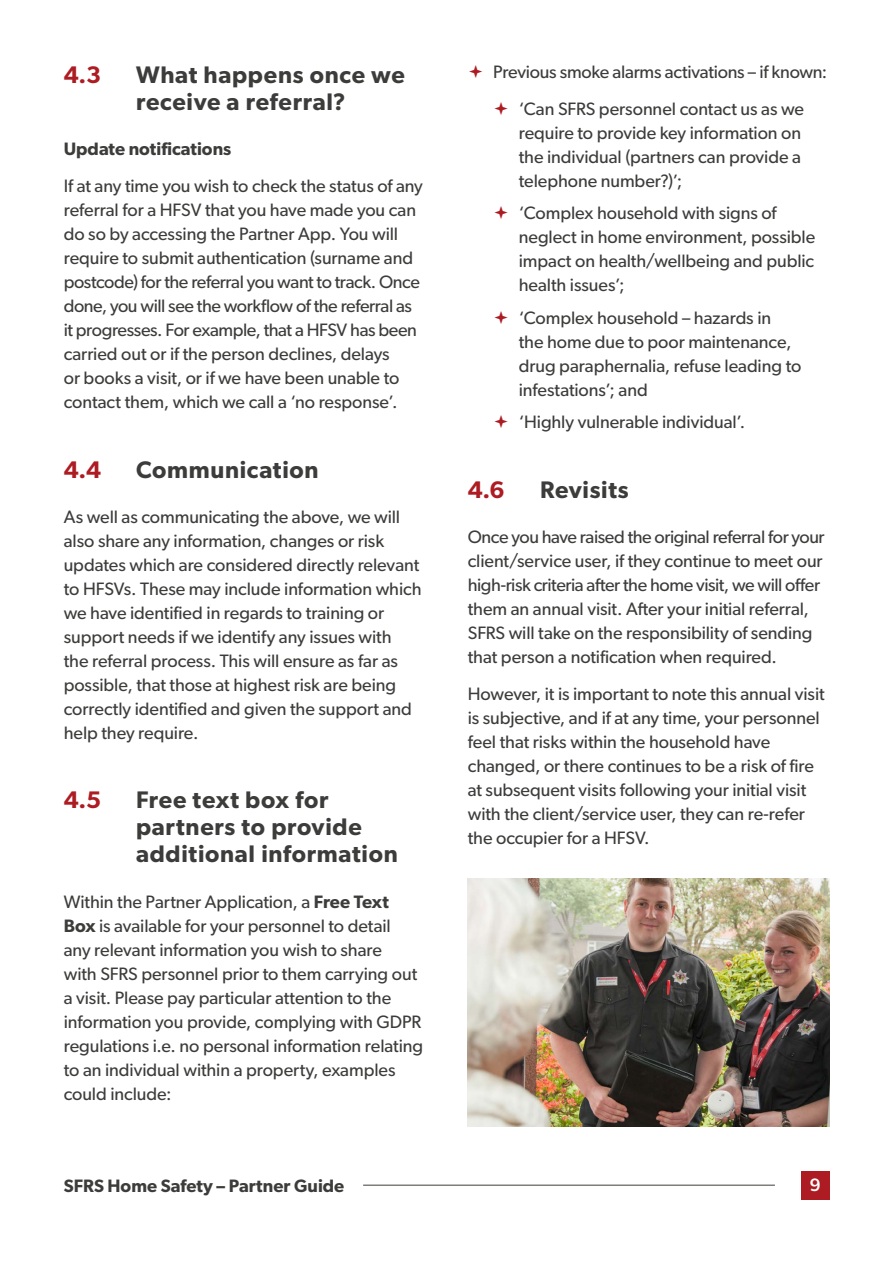
<style>
.page{position:relative;width:893px;height:1263px;background:#fff}
.page>*{position:absolute;margin:0;border:0;box-sizing:border-box;transform-origin:0 0}
.t1{font:600 24px/27px "Gibson";letter-spacing:.03em;color:#3c3c3b}
.t2{font:600 24px "Gibson";color:#ad1c23}
.t3{font:18px/24px "Gibson";letter-spacing:-.005em;color:#3c3c3b}
.t4{font:600 18px "Gibson";color:#3c3c3b}
.t5{font:500 18px "Gibson";color:#fff}
.s1{font-weight:600}
</style>
<div class="page">
<hr style="left:363px;top:1185px;width:412px;height:1px;background:#3c3c3b">
<img style="left:468px;top:878px;width:361px;height:249px">
<div style="left:801px;top:1171px;width:28px;height:28px;background:#ad1c23"></div>
<h1 class="t2" style="left:64px;top:60px;width:39px">4.3</h1>
<h1 class="t1" style="left:136px;top:61px;width:270px">What happens once we receive a referral?</h1>
<p class="t4" style="left:64px;top:138px;width:169px">Update notifications</p>
<p class="t3" style="left:64px;top:174px;width:361px">If at any time you wish to check the status of any referral for a HFSV that you have made you can do so by accessing the Partner App. You will require to submit authentication (surname and postcode) for the referral you want to track. Once done, you will see the workflow of the referral as it progresses. For example, that a HFSV has been carried out or if the person declines, delays<br>or books a visit, or if we have been unable to contact them, which we call a ‘no response’.</p>
<h1 class="t2" style="left:64px;top:455px;width:39px">4.4</h1>
<h1 class="t1" style="left:136px;top:455px;width:184px">Communication</h1>
<p class="t3" style="left:64px;top:504px;width:359px">As well as communicating the above, we will also share any information, changes or risk updates which are considered directly relevant to HFSVs. These may include information which we have identified in regards to training or support needs if we identify any issues with<br>the referral process. This will ensure as far as possible, that those at highest risk are being correctly identified and given the support and help they require.</p>
<h1 class="t2" style="left:64px;top:786px;width:39px">4.5</h1>
<h1 class="t1" style="left:136px;top:786px;width:263px">Free text box for partners to provide additional information</h1>
<p class="t3" style="left:64px;top:889px;width:361px">Within the Partner Application, a <span class="s1">Free Text Box</span> is available for your personnel to detail<br>any relevant information you wish to share<br>with SFRS personnel prior to them carrying out a visit. Please pay particular attention to the information you provide, complying with GDPR regulations i.e. no personal information relating to an individual within a property, examples could include:</p>
<p class="t4" style="left:64px;top:1175px;width:282px">SFRS Home Safety – Partner Guide</p>
<p class="t3" style="left:493px;top:53px;width:336px;line-height:36.8px;text-align:center">Previous smoke alarms activations – if known: ‘Can SFRS personnel contact us as we</p>
<p class="t3" style="left:519px;top:120px;width:284px;text-align:justify">require to provide key information on the individual (partners can provide a telephone number?)’;</p>
<p class="t3" style="left:519px;top:201px;width:298px">‘Complex household with signs of neglect in home environment, possible impact on health/wellbeing and public health issues’;</p>
<p class="t3" style="left:519px;top:305px;width:284px">‘Complex household – hazards in<br>the home due to poor maintenance, drug paraphernalia, refuse leading to infestations’; and</p>
<p class="t3" style="left:519px;top:410px;width:228px">‘Highly vulnerable individual’.</p>
<h1 class="t2" style="left:468px;top:475px;width:38px">4.6</h1>
<h1 class="t1" style="left:540px;top:476px;width:90px">Revisits</h1>
<p class="t3" style="left:468px;top:525px;width:358px">Once you have raised the original referral for your client/service user, if they continue to meet our high-risk criteria after the home visit, we will offer them an annual visit. After your initial referral, SFRS will take on the responsibility of sending that person a notification when required.</p>
<p class="t3" style="left:468px;top:681px;width:358px">However, it is important to note this annual visit is subjective, and if at any time, your personnel feel that risks within the household have changed, or there continues to be a risk of fire at subsequent visits following your initial visit with the client/service user, they can re-refer the occupier for a HFSV.</p>
<p class="t5" style="left:810px;top:1174px;width:12px">9</p>
</div>
